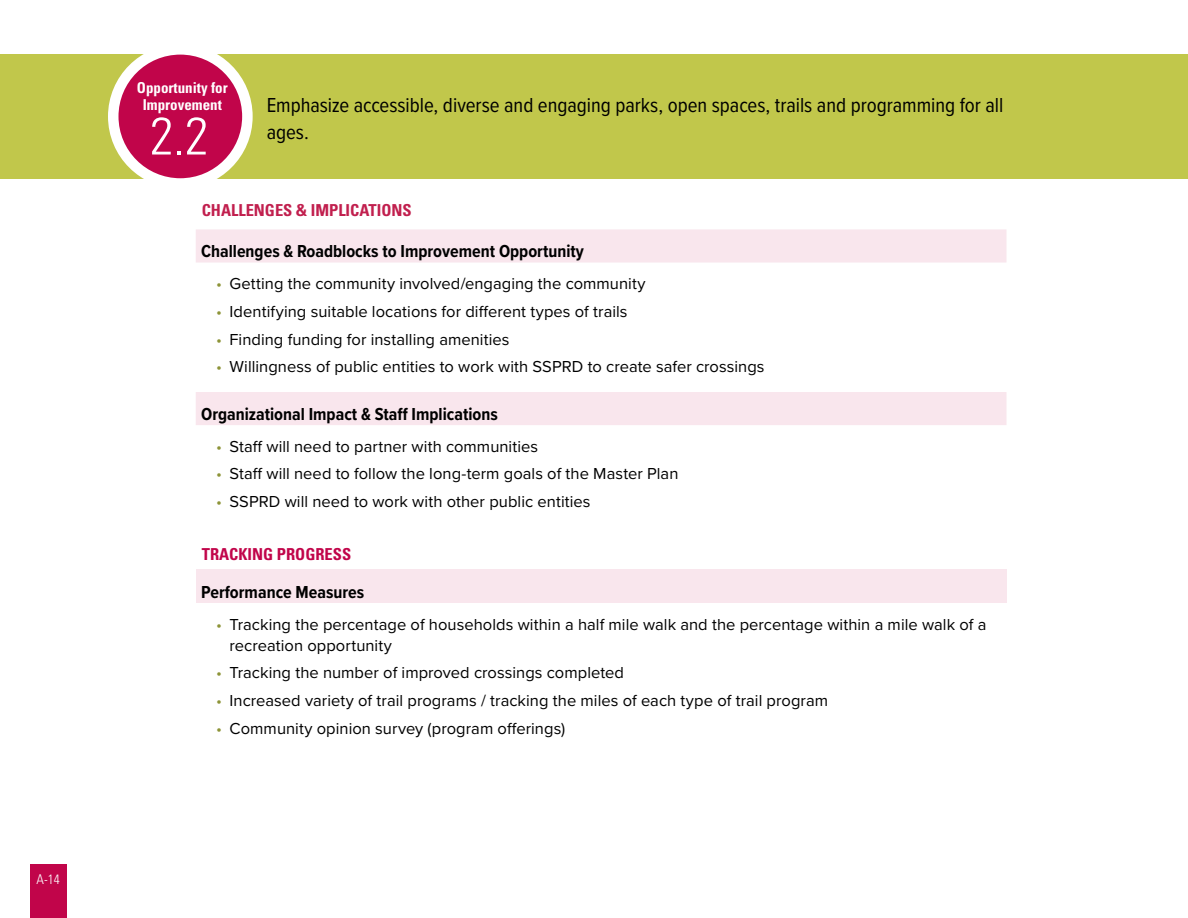
<style>
.page{position:relative;width:1188px;height:918px;background:#fff}
.page>*{position:absolute;margin:0;border:0;box-sizing:border-box;transform-origin:0 0}
.t1{font:300 condensed 52.5px "Univers";color:#fff}
.t2{font:21px/27px "Proxima Nova Cond";color:#000}
.t3{font:700 18px "Proxima Nova Cond";color:#000}
.t4{font:16.5px/21px "Proxima Nova";letter-spacing:.005em;color:#000}
.t5{font:700 condensed 16.5px "Univers";color:#c11f4e}
.t6{font:700 condensed 16.5px "Univers";color:#c1054a}
.t7{font:700 condensed 15px/16.5px "Univers";color:#fff;text-align:center}
.t8{font:300 condensed 13.5px "Univers";color:#fff}
.s1{color:#8d9438}
</style>
<div class="page">
<div style="left:30px;top:864px;width:36px;height:54px;background:#c1054a"></div>
<div style="left:0;top:55px;width:1188px;height:124px;background:#c1c74b"></div>
<div style="left:115px;top:49px;width:131px;height:131px;background:#c1054a;border-radius:50%"></div>
<div style="left:108px;top:44px;width:145px;height:145px;border:10px solid #fff;border-radius:50%"></div>
<svg style="left:196px;top:229px;width:810px;height:196px"></svg>
<div style="left:196px;top:570px;width:810px;height:33px;background:#f9e6ed"></div>
<p class="t8" style="left:37px;top:871px;width:25px">A-14</p>
<p class="t7" style="left:137px;top:80px;width:92px">Opportunity for<br>Improvement</p>
<h1 class="t1" style="left:150px;top:104px;width:60px">2.2</h1>
<p class="t2" style="left:267px;top:90px;width:738px">Emphasize accessible, diverse and engaging parks, open spaces, trails and programming for all ages.</p>
<p class="t5" style="left:202px;top:200px;width:29px">CHALLE</p>
<p class="t5" style="left:254px;top:200px;width:159px">NGES &amp; IMPLICATIONS</p>
<p class="t3" style="left:201px;top:238px;width:384px">Challenges &amp; Roadblocks to Improvement Opportunity</p>
<p class="t4" style="left:216px;top:272px;width:431px"><span class="s1">•</span> Getting the community involved/engaging the community</p>
<p class="t4" style="left:216px;top:300px;width:413px"><span class="s1">•</span> Identifying suitable locations for different types of trails</p>
<p class="t4" style="left:216px;top:328px;width:295px"><span class="s1">•</span> Finding funding for installing amenities</p>
<p class="t4" style="left:216px;top:356px;width:550px"><span class="s1">•</span> Willingness of public entities to work with SSPRD to create safer crossings</p>
<p class="t3" style="left:201px;top:401px;width:298px">Organizational Impact &amp; Staff Implications</p>
<p class="t4" style="left:216px;top:435px;width:324px"><span class="s1">•</span> Staff will need to partner with communities</p>
<p class="t4" style="left:216px;top:463px;width:464px"><span class="s1">•</span> Staff will need to follow the long-term goals of the Master Plan</p>
<p class="t4" style="left:216px;top:490px;width:376px"><span class="s1">•</span> SSPRD will need to work with other public entities</p>
<p class="t6" style="left:202px;top:544px;width:151px">TRACKING PROGRESS</p>
<p class="t3" style="left:201px;top:578px;width:165px">Performance Measures</p>
<p class="t4" style="left:229px;top:613px;width:758px;text-indent:-13px"><span class="s1">•</span> Tracking the percentage of households within a half mile walk and the percentage within a mile walk of a recreation opportunity</p>
<p class="t4" style="left:216px;top:662px;width:409px"><span class="s1">•</span> Tracking the number of improved crossings completed</p>
<p class="t4" style="left:216px;top:689px;width:614px"><span class="s1">•</span> Increased variety of trail programs / tracking the miles of each type of trail program</p>
<p class="t4" style="left:216px;top:717px;width:351px"><span class="s1">•</span> Community opinion survey (program offerings)</p>
</div>
